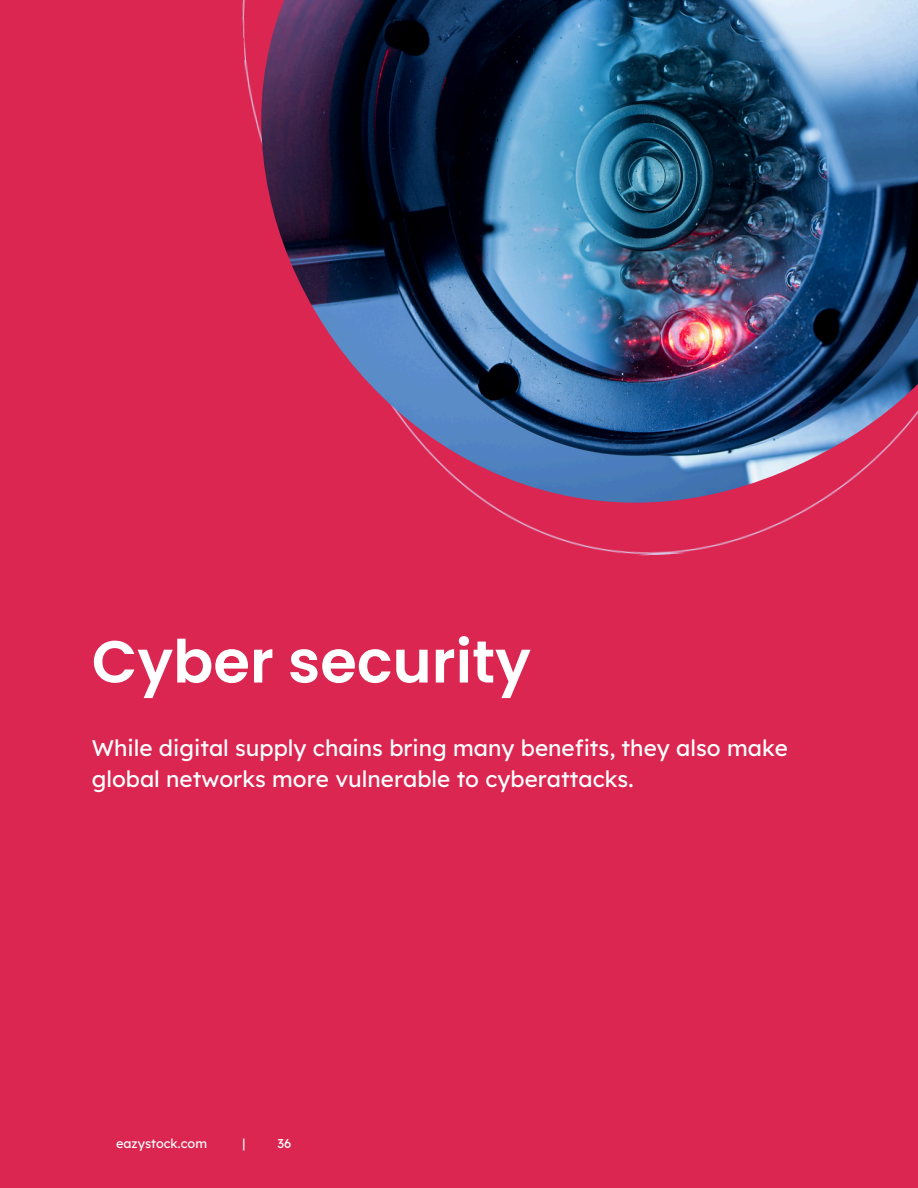
<style>
.page{position:relative;width:918px;height:1188px;background:#da2651}
.page>*{position:absolute;margin:0;border:0;box-sizing:border-box;transform-origin:0 0}
.t1{font:600 59.25px "Poppins";color:#fff}
.t2{font:22.5px/31.5px "Lexend";color:#fff}
.t3{font:12.75px "Lexend";color:#fff}
</style>
<div class="page">
<img style="left:261px;top:0;width:657px;height:503px">
<p class="t1" style="left:92px;top:620px;width:441px">Cyber security</p>
<h2 class="t2" style="left:92px;top:732px;width:698px">While digital supply chains bring many benefits, they also make global networks more vulnerable to cyberattacks.</h2>
<p class="t3" style="left:116px;top:1135px;width:92px">eazystock.com</p>
<p class="t3" style="left:243px;top:1135px;width:4px">|</p>
<p class="t3" style="left:278px;top:1135px;width:15px">36</p>
</div>
